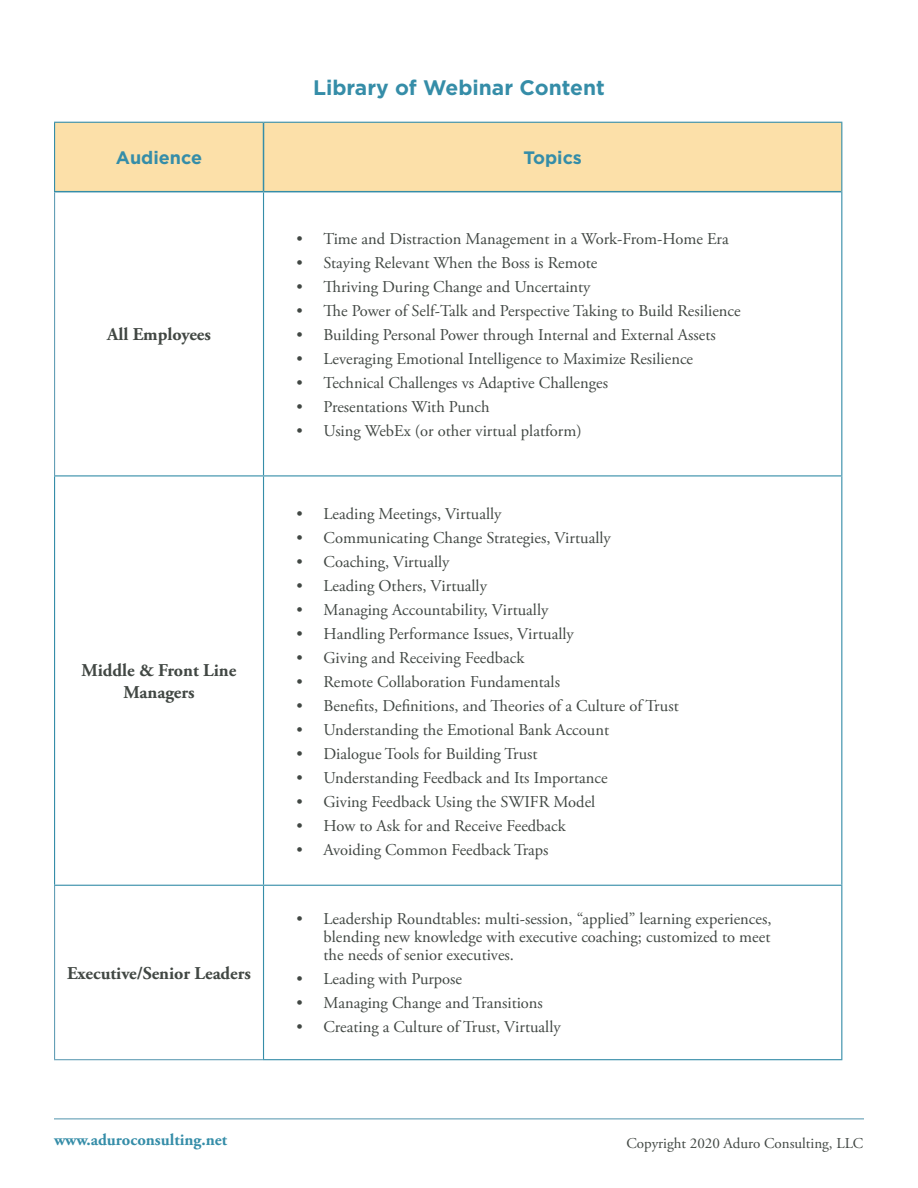
<style>
.page{position:relative;width:918px;height:1188px;background:#fff}
.page>*{position:absolute;margin:0;border:0;box-sizing:border-box;transform-origin:0 0}
.t1{font:700 21px "Gotham";color:#358da8}
.t2{font:700 18px/21.6px "Adobe Garamond Pro";color:#414743;text-align:center}
.t3{font:700 18px "Gotham";color:#358da8}
.t4{font:16.5px/18px "Adobe Garamond Pro";color:#414743;text-align:justify}
.t5{font:700 16.5px "Adobe Garamond Pro";color:#358da8}
.t6{font:15px "Adobe Garamond Pro";color:#414743}
</style>
<div class="page">
<div style="left:55px;top:123px;width:786px;height:68px;background:#fce0a9"></div>
<hr style="left:54px;top:476px;width:1px;height:409px;background:#358da8">
<hr style="left:54px;top:122px;width:210px;height:1px;background:#358da8">
<hr style="left:54px;top:123px;width:1px;height:68px;background:#358da8">
<hr style="left:54px;top:191px;width:210px;height:1px;background:#358da8">
<hr style="left:264px;top:122px;width:578px;height:1px;background:#358da8">
<hr style="left:841px;top:123px;width:1px;height:69px;background:#358da8">
<hr style="left:263px;top:123px;width:1px;height:68px;background:#358da8">
<hr style="left:264px;top:191px;width:577px;height:1px;background:#358da8">
<hr style="left:841px;top:192px;width:1px;height:283px;background:#358da8">
<hr style="left:264px;top:475px;width:578px;height:1px;background:#358da8">
<hr style="left:263px;top:476px;width:1px;height:409px;background:#358da8">
<hr style="left:841px;top:476px;width:1px;height:409px;background:#358da8">
<hr style="left:54px;top:192px;width:1px;height:283px;background:#649fb6">
<hr style="left:263px;top:192px;width:1px;height:283px;background:#358da8">
<hr style="left:54px;top:475px;width:210px;height:1px;background:#358da8">
<hr style="left:264px;top:885px;width:578px;height:1px;background:#358da8">
<hr style="left:841px;top:886px;width:1px;height:173px;background:#358da8">
<hr style="left:263px;top:1059px;width:579px;height:1px;background:#358da8">
<hr style="left:54px;top:885px;width:210px;height:1px;background:#358da8">
<hr style="left:263px;top:886px;width:1px;height:173px;background:#358da8">
<hr style="left:54px;top:886px;width:1px;height:173px;background:#649fb6">
<hr style="left:54px;top:1059px;width:209px;height:1px;background:#649fb6">
<hr style="left:54px;top:1118px;width:810px;height:1px;background:#649fb6">
<p class="t1" style="left:313px;top:75px;width:293px">Library of Webinar Content</p>
<p class="t3" style="left:116px;top:148px;width:88px">Audience</p>
<p class="t3" style="left:523px;top:148px;width:60px">Topics</p>
<p class="t2" style="left:107px;top:324px;width:105px">All Employees</p>
<p class="t2" style="left:82px;top:660px;width:156px">Middle &amp; Front Line<br>Managers</p>
<p class="t2" style="left:67px;top:963px;width:185px">Executive/Senior Leaders</p>
<p class="t5" style="left:54px;top:1130px;width:175px">www.aduroconsulting.net</p>
<p class="t4" style="left:297px;top:230px;width:434px">• Time and Distraction Management in a Work-From-Home Era</p>
<p class="t4" style="left:297px;top:254px;width:302px">• Staying Relevant When the Boss is Remote</p>
<p class="t4" style="left:297px;top:278px;width:296px">• Thriving During Change and Uncertainty</p>
<p class="t4" style="left:297px;top:302px;width:446px">• The Power of Self-Talk and Perspective Taking to Build Resilience</p>
<p class="t4" style="left:297px;top:326px;width:421px">• Building Personal Power through Internal and External Assets</p>
<p class="t4" style="left:297px;top:350px;width:398px">• Leveraging Emotional Intelligence to Maximize Resilience</p>
<p class="t4" style="left:297px;top:374px;width:313px">• Technical Challenges vs Adaptive Challenges</p>
<p class="t4" style="left:297px;top:398px;width:195px">• Presentations With Punch</p>
<p class="t4" style="left:297px;top:422px;width:287px">• Using WebEx (or other virtual platform)</p>
<p class="t4" style="left:297px;top:505px;width:206px">• Leading Meetings, Virtually</p>
<p class="t4" style="left:297px;top:529px;width:316px">• Communicating Change Strategies, Virtually</p>
<p class="t4" style="left:297px;top:553px;width:154px">• Coaching, Virtually</p>
<p class="t4" style="left:297px;top:577px;width:192px">• Leading Others, Virtually</p>
<p class="t4" style="left:297px;top:601px;width:253px">• Managing Accountability, Virtually</p>
<p class="t4" style="left:297px;top:625px;width:279px">• Handling Performance Issues, Virtually</p>
<p class="t4" style="left:297px;top:649px;width:229px">• Giving and Receiving Feedback</p>
<p class="t4" style="left:297px;top:673px;width:265px">• Remote Collaboration Fundamentals</p>
<p class="t4" style="left:297px;top:697px;width:384px">• Benefits, Definitions, and Theories of a Culture of Trust</p>
<p class="t4" style="left:297px;top:721px;width:314px">• Understanding the Emotional Bank Account</p>
<p class="t4" style="left:297px;top:745px;width:243px">• Dialogue Tools for Building Trust</p>
<p class="t4" style="left:297px;top:769px;width:313px">• Understanding Feedback and Its Importance</p>
<p class="t4" style="left:297px;top:793px;width:300px">• Giving Feedback Using the SWIFR Model</p>
<p class="t4" style="left:297px;top:817px;width:271px">• How to Ask for and Receive Feedback</p>
<p class="t4" style="left:297px;top:841px;width:254px">• Avoiding Common Feedback Traps</p>
<p class="t4" style="left:324px;top:911px;width:450px;text-indent:-27px">• Leadership Roundtables: multi-session, “applied” learning experiences, blending new knowledge with executive coaching; customized to meet the needs of senior executives.</p>
<p class="t4" style="left:297px;top:971px;width:167px">• Leading with Purpose</p>
<p class="t4" style="left:297px;top:995px;width:248px">• Managing Change and Transitions</p>
<p class="t4" style="left:297px;top:1019px;width:266px">• Creating a Culture of Trust, Virtually</p>
<p class="t6" style="left:626px;top:1134px;width:238px">Copyright 2020 Aduro Consulting, LLC</p>
</div>
